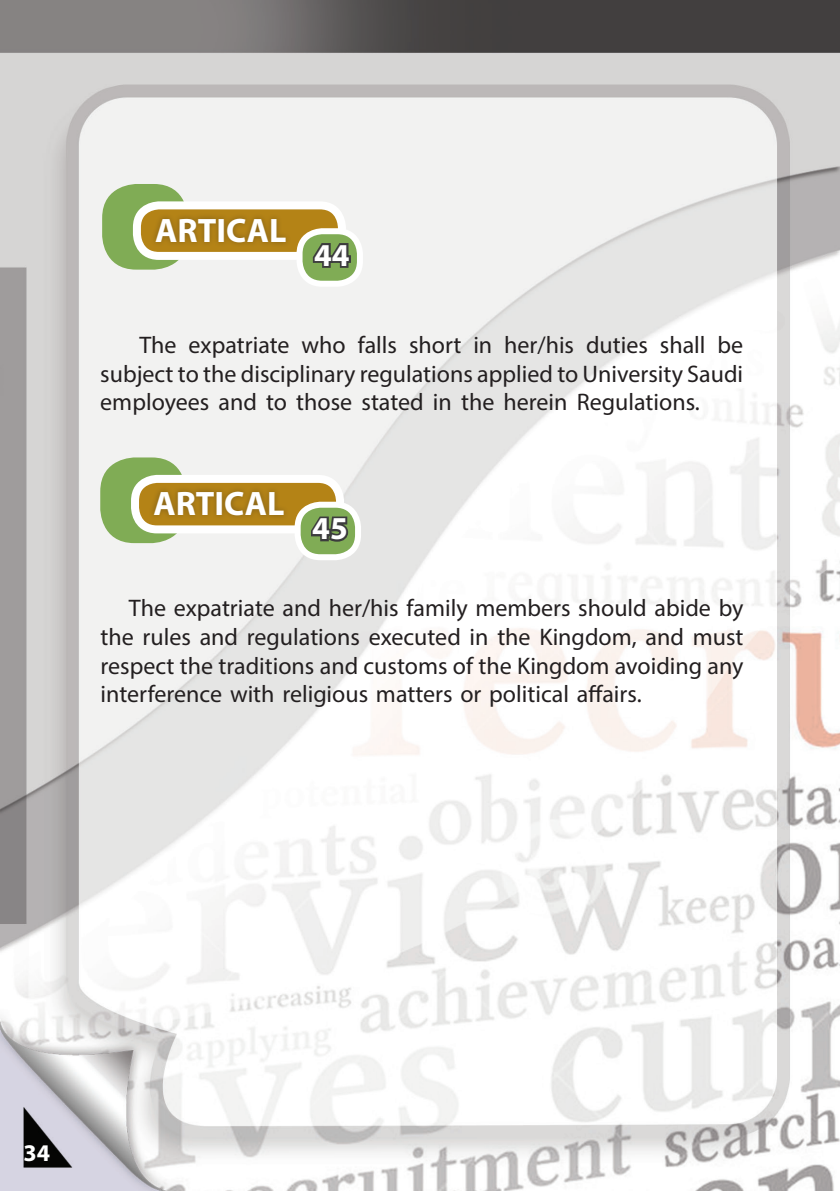
<style>
.page{position:relative;width:840px;height:1191px;background:#fff}
.page>*{position:absolute;margin:0;border:0;box-sizing:border-box;transform-origin:0 0}
.t1{font:700 34px "Myriad Pro";color:#fff}
.t2{font:700 32px "Myriad Pro";color:#fff}
.t3{font:24px/28.8px "Myriad Pro";color:#231f20;text-align:justify}
.t4{font:700 24px "Myriad Pro";color:#fff}
</style>
<div class="page">
<img style="left:0;top:0;width:839px;height:1190px">
<div style="left:102px;top:184px;width:86px;height:86px;background:#80ac55;border-radius:34px"></div>
<div style="left:137px;top:205px;width:205px;height:51px;background:#b48316;border-radius:22px"></div>
<div style="left:133px;top:201px;width:213px;height:59px;border:8px solid #fff;border-radius:22px"></div>
<svg style="left:299px;top:231px;width:61px;height:53px"></svg>
<div style="left:296px;top:228px;width:67px;height:59px;border:6px solid #fff;border-radius:23px"></div>
<div style="left:150px;top:212px;width:141px;height:36px;background:#231f20;opacity:.33"></div>
<svg style="left:311px;top:241px;width:42px;height:29px"></svg>
<div style="left:100px;top:457px;width:86px;height:86px;background:#80ac55;border-radius:34px"></div>
<div style="left:135px;top:479px;width:205px;height:50px;background:#b48316;border-radius:22px"></div>
<div style="left:131px;top:475px;width:213px;height:58px;border:8px solid #fff;border-radius:22px"></div>
<svg style="left:297px;top:505px;width:61px;height:52px"></svg>
<div style="left:294px;top:502px;width:67px;height:58px;border:6px solid #fff;border-radius:23px"></div>
<div style="left:148px;top:485px;width:141px;height:36px;background:#231f20;opacity:.33"></div>
<svg style="left:309px;top:514px;width:41px;height:29px"></svg>
<p class="t1" style="left:155px;top:208px;width:133px">ARTICAL</p>
<p class="t2" style="left:314px;top:234px;width:37px">44</p>
<p class="t3" style="left:100px;top:330px;width:644px;text-indent:39px">The expatriate who falls short in her/his duties shall be subject to the disciplinary regulations applied to University Saudi employees and to those stated in the herein Regulations.</p>
<p class="t1" style="left:153px;top:482px;width:133px">ARTICAL</p>
<p class="t2" style="left:312px;top:507px;width:37px">45</p>
<p class="t3" style="left:100px;top:593px;width:644px;text-indent:28px">The expatriate and her/his family members should abide by the rules and regulations executed in the Kingdom, and must respect the traditions and customs of the Kingdom avoiding any interference with religious matters or political affairs.</p>
<p class="t4" style="left:24px;top:1137px;width:28px">34</p>
</div>
